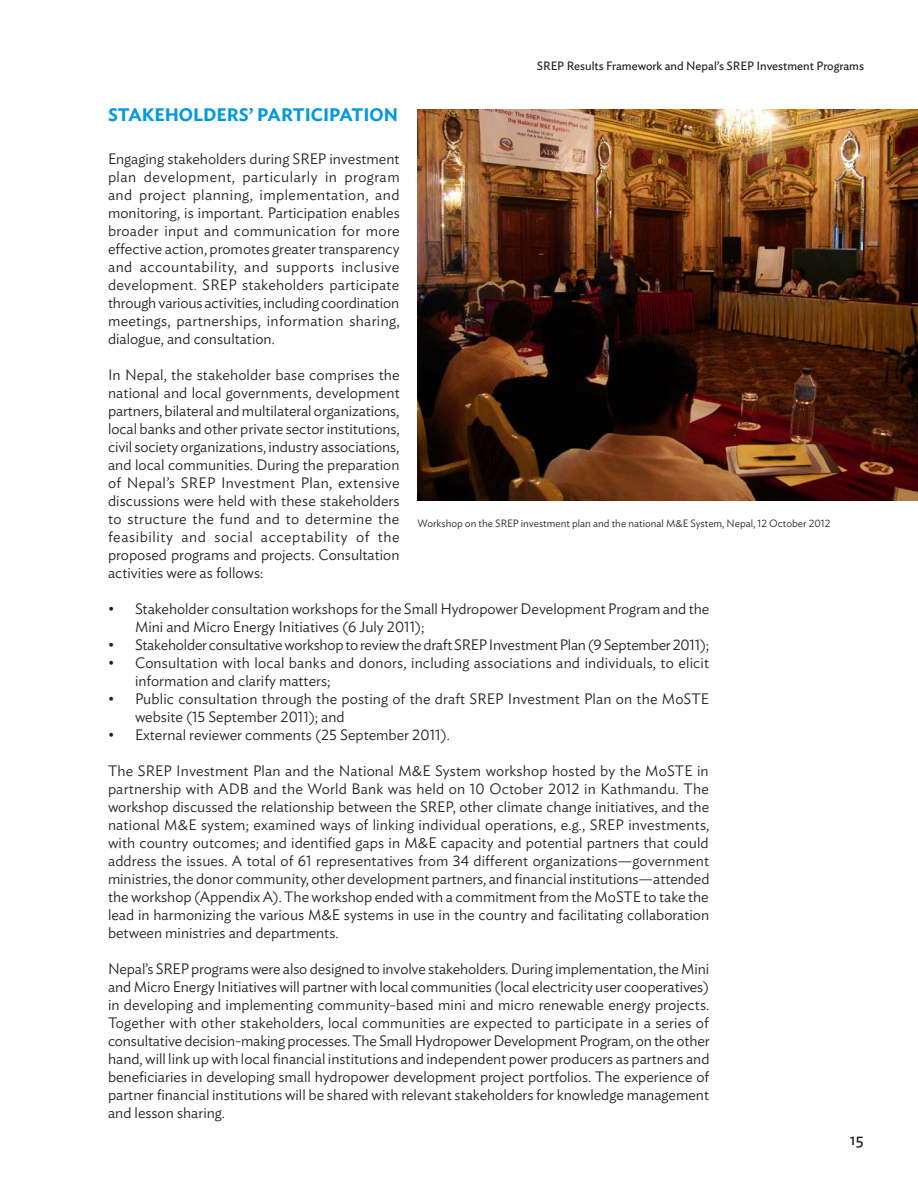
<style>
.page{position:relative;width:918px;height:1188px;background:#fff}
.page>*{position:absolute;margin:0;border:0;box-sizing:border-box;transform-origin:0 0}
.t1{font:600 18px "Ideal Sans";color:#009ada}
.t2{font:16.5px "Ideal Sans";color:#231f20}
.BT{font:300 15px/18px "Ideal Sans";color:#231f20;text-align:justify}
.BT_bullet{font:300 15px/18px "Ideal Sans";color:#231f20}
.t3{font:12px "Ideal Sans";color:#231f20}
.t4{font:300 10.5px "Ideal Sans";color:#231f20}
</style>
<div class="page">
<img style="left:418px;top:110px;width:500px;height:391px">
<p class="t3" style="left:537px;top:57px;width:329px">SREP Results Framework and Nepal’s SREP Investment Programs</p>
<h1 class="t1" style="left:108px;top:100px;width:292px">STAKEHOLDERS’ PARTICIPATION</h1>
<p class="BT" style="left:108px;top:149px;width:293px">Engaging stakeholders during SREP investment plan development, particularly in program and project planning, implementation, and monitoring, is important. Participation enables broader input and communication for more effective action, promotes greater transparency and accountability, and supports inclusive development. SREP stakeholders participate through various activities, including coordination meetings, partnerships, information sharing, dialogue, and consultation.</p>
<p class="BT" style="left:108px;top:365px;width:293px">In Nepal, the stakeholder base comprises the national and local governments, development partners, bilateral and multilateral organizations, local banks and other private sector institutions, civil society organizations, industry associations, and local communities. During the preparation of Nepal’s SREP Investment Plan, extensive discussions were held with these stakeholders to structure the fund and to determine the feasibility and social acceptability of the proposed programs and projects. Consultation activities were as follows:</p>
<p class="BT_bullet" style="left:135px;top:599px;width:576px;text-indent:-27px">• Stakeholder consultation workshops for the Small Hydropower Development Program and the<br>Mini and Micro Energy Initiatives (6 July 2011);</p>
<p class="BT_bullet" style="left:108px;top:635px;width:603px">• Stakeholder consultative workshop to review the draft SREP Investment Plan (9 September 2011);</p>
<p class="BT_bullet" style="left:135px;top:653px;width:576px;text-indent:-27px">• Consultation with local banks and donors, including associations and individuals, to elicit information and clarify matters;</p>
<p class="BT_bullet" style="left:135px;top:689px;width:576px;text-indent:-27px">• Public consultation through the posting of the draft SREP Investment Plan on the MoSTE website (15 September 2011); and</p>
<p class="BT_bullet" style="left:108px;top:725px;width:343px">• External reviewer comments (25 September 2011).</p>
<p class="BT" style="left:108px;top:761px;width:603px">The SREP Investment Plan and the National M&amp;E System workshop hosted by the MoSTE in partnership with ADB and the World Bank was held on 10 October 2012 in Kathmandu. The workshop discussed the relationship between the SREP, other climate change initiatives, and the national M&amp;E system; examined ways of linking individual operations, e.g., SREP investments, with country outcomes; and identified gaps in M&amp;E capacity and potential partners that could address the issues. A total of 61 representatives from 34 different organizations—government ministries, the donor community, other development partners, and financial institutions—attended the workshop (Appendix A). The workshop ended with a commitment from the MoSTE to take the lead in harmonizing the various M&amp;E systems in use in the country and facilitating collaboration between ministries and departments.</p>
<p class="BT" style="left:108px;top:959px;width:603px">Nepal’s SREP programs were also designed to involve stakeholders. During implementation, the Mini and Micro Energy Initiatives will partner with local communities (local electricity user cooperatives) in developing and implementing community-based mini and micro renewable energy projects.<br>Together with other stakeholders, local communities are expected to participate in a series of consultative decision-making processes. The Small Hydropower Development Program, on the other hand, will link up with local financial institutions and independent power producers as partners and beneficiaries in developing small hydropower development project portfolios. The experience of partner financial institutions will be shared with relevant stakeholders for knowledge management and lesson sharing.</p>
<p class="t4" style="left:418px;top:515px;width:414px">Workshop on the SREP investment plan and the national M&amp;E System, Nepal, 12 October 2012</p>
<p class="t2" style="left:850px;top:1127px;width:16px">15</p>
</div>
